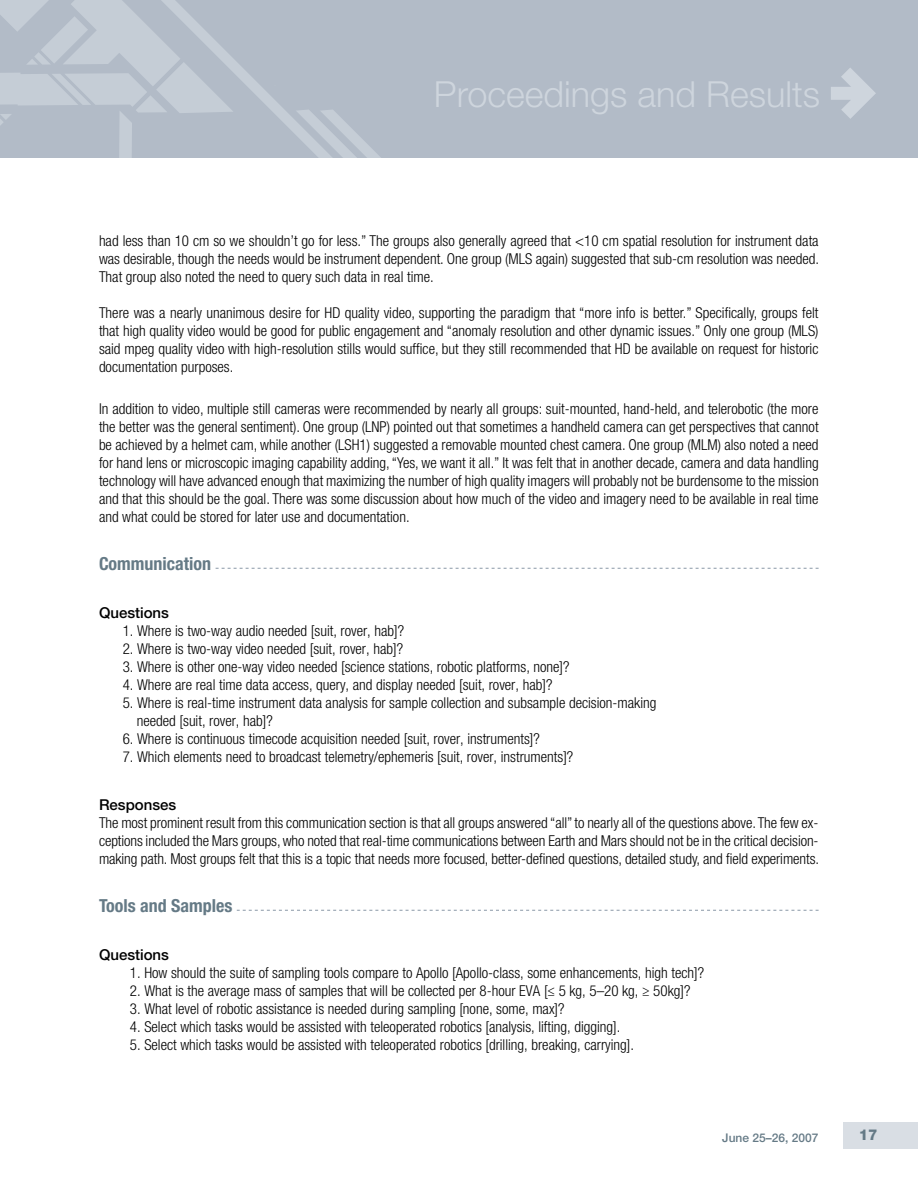
<style>
.page{position:relative;width:918px;height:1188px;background:#fff}
.page>*{position:absolute;margin:0;border:0;box-sizing:border-box;transform-origin:0 0}
.t1{font:300 36px "Helvetica Neue LT Std";color:#ced5dd}
.t2{font:700 condensed 18px "Helvetica Neue LT Std";color:#657a86}
.t3{font:300 condensed 15px/18px "Helvetica Neue LT Std";color:#000;text-align:justify}
.t4{font:500 15px "Helvetica Neue LT Std";color:#000}
.t5{font:800 15px "Helvetica Neue LT Std";color:#657a86}
.t6{font:500 12px "Helvetica Neue LT Std";color:#657a86}
</style>
<div class="page">
<div style="left:0;top:0;width:918px;height:160px;background:#b2bbc7"></div>
<svg style="left:0;top:0;width:161px;height:158px"></svg>
<svg style="left:161px;top:0;width:220px;height:158px"></svg>
<div style="left:0;top:158px;width:918px;height:1029px;background:#fff"></div>
<div style="left:844px;top:1122px;width:74px;height:27px;background:#d9dee4"></div>
<svg style="left:831px;top:68px;width:45px;height:51px"></svg>
<svg style="left:216px;top:568px;width:603px;height:1px"></svg>
<svg style="left:237px;top:910px;width:582px;height:1px"></svg>
<h1 class="t1" style="left:434px;top:72px;width:388px">Proceedings and Results</h1>
<p class="t3" style="left:99px;top:232px;width:722px">had less than 10 cm so we shouldn’t go for less.” The groups also generally agreed that &lt;10 cm spatial resolution for instrument data was desirable, though the needs would be instrument dependent. One group (MLS again) suggested that sub-cm resolution was needed.<br>That group also noted the need to query such data in real time.</p>
<p class="t3" style="left:99px;top:304px;width:721px">There was a nearly unanimous desire for HD quality video, supporting the paradigm that “more info is better.” Specifically, groups felt that high quality video would be good for public engagement and “anomaly resolution and other dynamic issues.” Only one group (MLS) said mpeg quality video with high-resolution stills would suffice, but they still recommended that HD be available on request for historic documentation purposes.</p>
<p class="t3" style="left:99px;top:400px;width:721px">In addition to video, multiple still cameras were recommended by nearly all groups: suit-mounted, hand-held, and telerobotic (the more the better was the general sentiment). One group (LNP) pointed out that sometimes a handheld camera can get perspectives that cannot be achieved by a helmet cam, while another (LSH1) suggested a removable mounted chest camera. One group (MLM) also noted a need for hand lens or microscopic imaging capability adding, “Yes, we want it all.” It was felt that in another decade, camera and data handling technology will have advanced enough that maximizing the number of high quality imagers will probably not be burdensome to the mission and that this should be the goal. There was some discussion about how much of the video and imagery need to be available in real time and what could be stored for later use and documentation.</p>
<p class="t2" style="left:99px;top:553px;width:114px">Communication</p>
<p class="t4" style="left:99px;top:604px;width:72px">Questions</p>
<p class="t3" style="left:123px;top:622px;width:283px">1. Where is two-way audio needed [suit, rover, hab]?</p>
<p class="t3" style="left:123px;top:640px;width:282px">2. Where is two-way video needed [suit, rover, hab]?</p>
<p class="t3" style="left:123px;top:658px;width:448px">3. Where is other one-way video needed [science stations, robotic platforms, none]?</p>
<p class="t3" style="left:123px;top:676px;width:431px">4. Where are real time data access, query, and display needed [suit, rover, hab]?</p>
<p class="t3" style="left:137px;top:694px;width:521px;text-indent:-14px">5. Where is real-time instrument data analysis for sample collection and subsample decision-making needed [suit, rover, hab]?</p>
<p class="t3" style="left:123px;top:730px;width:419px">6. Where is continuous timecode acquisition needed [suit, rover, instruments]?</p>
<p class="t3" style="left:123px;top:748px;width:452px">7. Which elements need to broadcast telemetry/ephemeris [suit, rover, instruments]?</p>
<p class="t4" style="left:99px;top:796px;width:79px">Responses</p>
<p class="t3" style="left:99px;top:814px;width:722px">The most prominent result from this communication section is that all groups answered “all” to nearly all of the questions above. The few ex&shy;ceptions included the Mars groups, who noted that real-time communications between Earth and Mars should not be in the critical decision&shy;making path. Most groups felt that this is a topic that needs more focused, better-defined questions, detailed study, and field experiments.</p>
<p class="t2" style="left:99px;top:895px;width:135px">Tools and Samples</p>
<p class="t4" style="left:99px;top:946px;width:72px">Questions</p>
<p class="t3" style="left:130px;top:964px;width:576px">1. How should the suite of sampling tools compare to Apollo [Apollo-class, some enhancements, high tech]?</p>
<p class="t3" style="left:130px;top:982px;width:562px">2. What is the average mass of samples that will be collected per 8-hour EVA [≤ 5 kg, 5–20 kg, ≥ 50kg]?</p>
<p class="t3" style="left:130px;top:1000px;width:436px">3. What level of robotic assistance is needed during sampling [none, some, max]?</p>
<p class="t3" style="left:130px;top:1018px;width:492px">4. Select which tasks would be assisted with teleoperated robotics [analysis, lifting, digging].</p>
<p class="t3" style="left:130px;top:1036px;width:506px">5. Select which tasks would be assisted with teleoperated robotics [drilling, breaking, carrying].</p>
<p class="t6" style="left:722px;top:1130px;width:98px">June 25–26, 2007</p>
<p class="t5" style="left:859px;top:1126px;width:20px">17</p>
</div>
